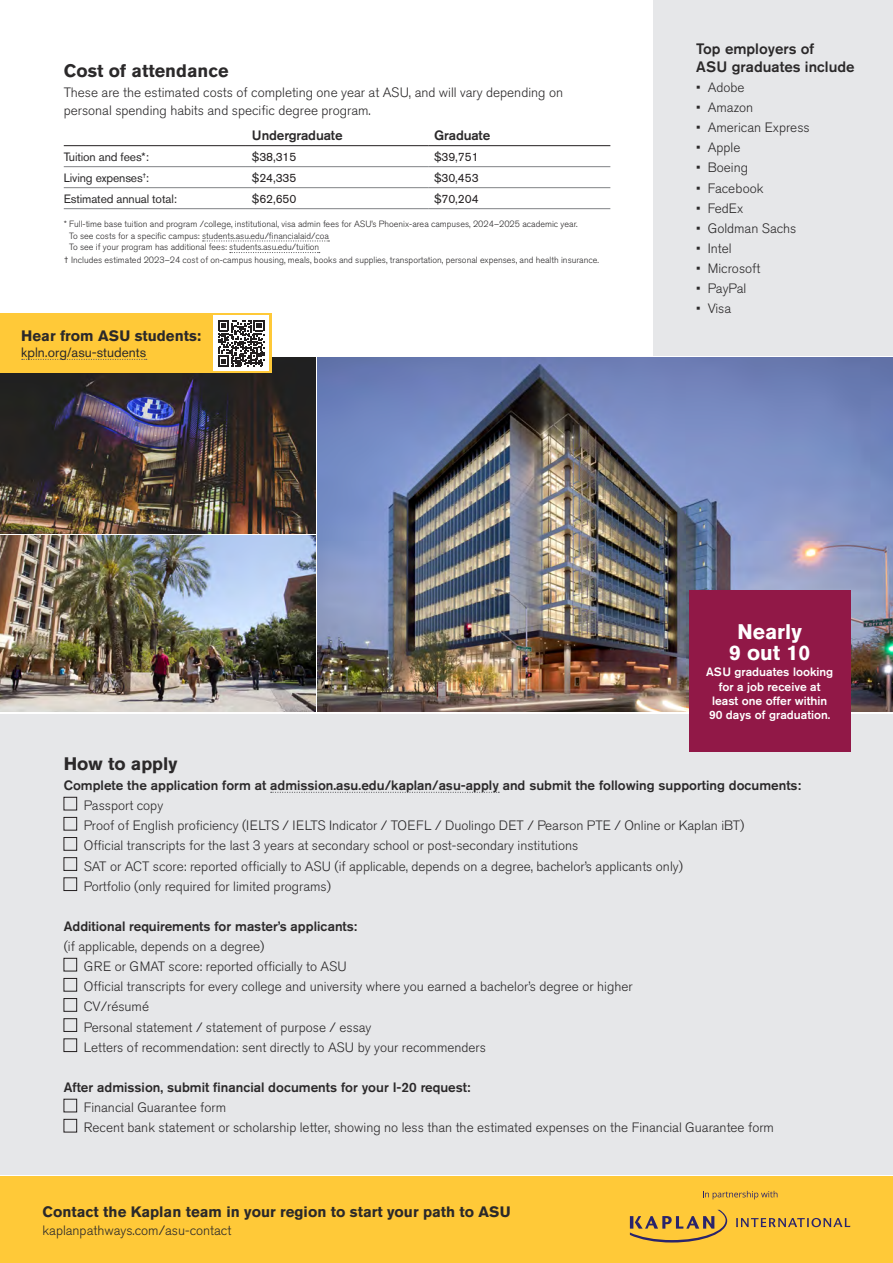
<style>
.page{position:relative;width:893px;height:1263px;background:#fff}
.page>*{position:absolute;margin:0;border:0;box-sizing:border-box;transform-origin:0 0}
.t1{font:700 21px/21px "Akzidenz Grotesk BQ";color:#fff;text-align:center}
.t2{font:700 18px "Akzidenz Grotesk BQ";color:#2b292a}
.t3{font:700 15px "Akzidenz Grotesk BQ";color:#2b292a}
.t4{font:500 15px/18px "Akzidenz Grotesk BQ";color:#2b292a}
.t5{font:300 13.5px/20.1px "Akzidenz Grotesk BQ";color:#2b292a}
.t6{font:500 13.5px "Akzidenz Grotesk BQ";color:#2b292a}
.t7{font:13.5px "Akzidenz Grotesk BQ";color:#2b292a}
.t8{font:500 12px/14.4px "Akzidenz Grotesk BQ";color:#fff;text-align:center}
.t9{font:12px "Akzidenz Grotesk BQ";letter-spacing:-.01em;color:#2b292a}
.t10{font:12px "Akzidenz Grotesk BQ";letter-spacing:-.01em;color:#231f20}
.t11{font:300 9px/11.6px "Akzidenz Grotesk BQ";color:#2b292a}
.s1{color:#2b292a}
</style>
<div class="page">
<img style="left:0;top:536px;width:315px;height:176px">
<img style="left:0;top:358px;width:315px;height:176px">
<img style="left:317px;top:358px;width:576px;height:354px">
<div style="left:0;top:714px;width:893px;height:461px;background:#e6e7e9"></div>
<svg style="left:271px;top:792px;width:228px;height:1px"></svg>
<div style="left:64px;top:797px;width:13px;height:13px;border:1px solid #231f20"></div>
<div style="left:64px;top:817px;width:13px;height:13px;border:1px solid #231f20"></div>
<div style="left:64px;top:837px;width:13px;height:13px;border:1px solid #231f20"></div>
<div style="left:64px;top:857px;width:13px;height:13px;border:1px solid #231f20"></div>
<div style="left:64px;top:878px;width:13px;height:13px;border:1px solid #231f20"></div>
<div style="left:64px;top:958px;width:13px;height:13px;border:1px solid #231f20"></div>
<div style="left:64px;top:978px;width:13px;height:13px;border:1px solid #231f20"></div>
<div style="left:64px;top:998px;width:13px;height:13px;border:1px solid #231f20"></div>
<div style="left:64px;top:1018px;width:13px;height:13px;border:1px solid #231f20"></div>
<div style="left:64px;top:1039px;width:13px;height:13px;border:1px solid #231f20"></div>
<div style="left:64px;top:1099px;width:13px;height:13px;border:1px solid #231f20"></div>
<div style="left:64px;top:1119px;width:13px;height:13px;border:1px solid #231f20"></div>
<div style="left:654px;top:0;width:239px;height:356px;background:#e6e7e9"></div>
<svg style="left:203px;top:240px;width:126px;height:2px"></svg>
<svg style="left:230px;top:252px;width:90px;height:1px"></svg>
<hr style="left:64px;top:166px;width:182px;height:1px;background:#808285">
<hr style="left:246px;top:166px;width:182px;height:1px;background:#808285">
<hr style="left:428px;top:166px;width:182px;height:1px;background:#808285">
<hr style="left:64px;top:187px;width:182px;height:1px;background:#808285">
<hr style="left:246px;top:187px;width:182px;height:1px;background:#808285">
<hr style="left:428px;top:187px;width:182px;height:1px;background:#808285">
<hr style="left:64px;top:208px;width:182px;height:1px;background:#808285">
<hr style="left:246px;top:208px;width:182px;height:1px;background:#808285">
<hr style="left:428px;top:208px;width:182px;height:1px;background:#808285">
<hr style="left:64px;top:145px;width:182px;height:1px;background:#231f20">
<hr style="left:246px;top:145px;width:182px;height:1px;background:#231f20">
<hr style="left:428px;top:145px;width:182px;height:1px;background:#231f20">
<div style="left:689px;top:590px;width:161px;height:162px;background:#911847"></div>
<div style="left:0;top:314px;width:271px;height:59px;background:#ffc938"></div>
<svg style="left:22px;top:359px;width:125px;height:1px"></svg>
<div style="left:214px;top:316px;width:55px;height:55px;background:#fff"></div>
<svg style="left:218px;top:320px;width:47px;height:47px"></svg>
<div style="left:0;top:1177px;width:893px;height:86px;background:#ffc938"></div>
<svg style="left:630px;top:1210px;width:97px;height:32px"></svg>
<svg style="left:736px;top:1218px;width:114px;height:9px"></svg>
<svg style="left:703px;top:1191px;width:74px;height:8px"></svg>
<h2 class="t2" style="left:64px;top:61px;width:166px">Cost of attendance</h2>
<p class="t5" style="left:64px;top:84px;width:501px;line-height:18px">These are the estimated costs of completing one year at ASU, and will vary depending on personal spending habits and specific degree program.</p>
<p class="t6" style="left:252px;top:127px;width:92px">Undergraduate</p>
<p class="t6" style="left:434px;top:127px;width:58px">Graduate</p>
<p class="t9" style="left:64px;top:149px;width:87px">Tuition and fees*:</p>
<p class="t10" style="left:252px;top:149px;width:46px"><span class="s1">$</span>38,315</p>
<p class="t10" style="left:434px;top:149px;width:46px"><span class="s1">$</span>39,751</p>
<p class="t9" style="left:64px;top:170px;width:87px">Living expenses<sup>†</sup>:</p>
<p class="t10" style="left:252px;top:170px;width:46px"><span class="s1">$</span>24,335</p>
<p class="t10" style="left:434px;top:170px;width:46px"><span class="s1">$</span>30,453</p>
<p class="t9" style="left:64px;top:191px;width:115px">Estimated annual total:</p>
<p class="t10" style="left:252px;top:191px;width:46px"><span class="s1">$</span>62,650</p>
<p class="t10" style="left:434px;top:191px;width:46px"><span class="s1">$</span>70,204</p>
<p class="t11" style="left:69px;top:218px;width:510px;text-indent:-6px">* Full-time base tuition and program /college, institutional, visa admin fees for ASU’s Phoenix-area campuses, 2024–2025 academic year.<br>To see costs for a specific campus: students.asu.edu/financialaid/coa<br>To see if your program has additional fees: students.asu.edu/tuition</p>
<p class="t11" style="left:64px;top:254px;width:537px">† Includes estimated 2023–24 cost of on-campus housing, meals, books and supplies, transportation, personal expenses, and health insurance.</p>
<p class="t3" style="left:21px;top:327px;width:181px">Hear from ASU students:</p>
<p class="t7" style="left:21px;top:344px;width:127px">kpln.org/asu-students</p>
<p class="t4" style="left:696px;top:39px;width:160px">Top employers of<br>ASU graduates include</p>
<p class="t5" style="left:696px;top:77px;width:50px">• Adobe</p>
<p class="t5" style="left:696px;top:98px;width:58px">• Amazon</p>
<p class="t5" style="left:696px;top:118px;width:115px">• American Express</p>
<p class="t5" style="left:696px;top:138px;width:46px">• Apple</p>
<p class="t5" style="left:696px;top:158px;width:53px">• Boeing</p>
<p class="t5" style="left:696px;top:178px;width:69px">• Facebook</p>
<p class="t5" style="left:696px;top:198px;width:48px">• FedEx</p>
<p class="t5" style="left:696px;top:218px;width:101px">• Goldman Sachs</p>
<p class="t5" style="left:696px;top:238px;width:37px">• Intel</p>
<p class="t5" style="left:696px;top:259px;width:66px">• Microsoft</p>
<p class="t5" style="left:696px;top:279px;width:52px">• PayPal</p>
<p class="t5" style="left:696px;top:299px;width:36px">• Visa</p>
<h1 class="t1" style="left:729px;top:621px;width:82px">Nearly<br>9 out 10</h1>
<p class="t8" style="left:706px;top:664px;width:129px">ASU graduates looking for a job receive at least one offer within<br>90 days of graduation.</p>
<h2 class="t2" style="left:64px;top:753px;width:115px">How to apply</h2>
<p class="t6" style="left:64px;top:777px;width:739px">Complete the application form at admission.asu.edu/kaplan/asu-apply and submit the following supporting documents:</p>
<p class="t5" style="left:84px;top:796px;width:662px">Passport copy<br>Proof of English proficiency (IELTS / IELTS Indicator / TOEFL / Duolingo DET / Pearson PTE / Online or Kaplan iBT)<br>Official transcripts for the last 3 years at secondary school or post-secondary institutions<br>SAT or ACT score: reported officially to ASU (if applicable, depends on a degree, bachelor’s applicants only)<br>Portfolio (only required for limited programs)</p>
<p class="t6" style="left:64px;top:918px;width:295px">Additional requirements for master’s applicants:</p>
<p class="t5" style="left:84px;top:937px;width:550px;text-indent:-20px">(if applicable, depends on a degree)<br>GRE or GMAT score: reported officially to ASU<br>Official transcripts for every college and university where you earned a bachelor’s degree or higher CV/résumé<br>Personal statement / statement of purpose / essay<br>Letters of recommendation: sent directly to ASU by your recommenders</p>
<p class="t6" style="left:64px;top:1079px;width:408px">After admission, submit financial documents for your I-20 request:</p>
<p class="t5" style="left:84px;top:1098px;width:692px">Financial Guarantee form<br>Recent bank statement or scholarship letter, showing no less than the estimated expenses on the Financial Guarantee form</p>
<p class="t3" style="left:43px;top:1203px;width:470px">Contact the Kaplan team in your region to start your path to ASU</p>
<p class="t5" style="left:43px;top:1220px;width:190px">kaplanpathways.com/asu-contact</p>
</div>
